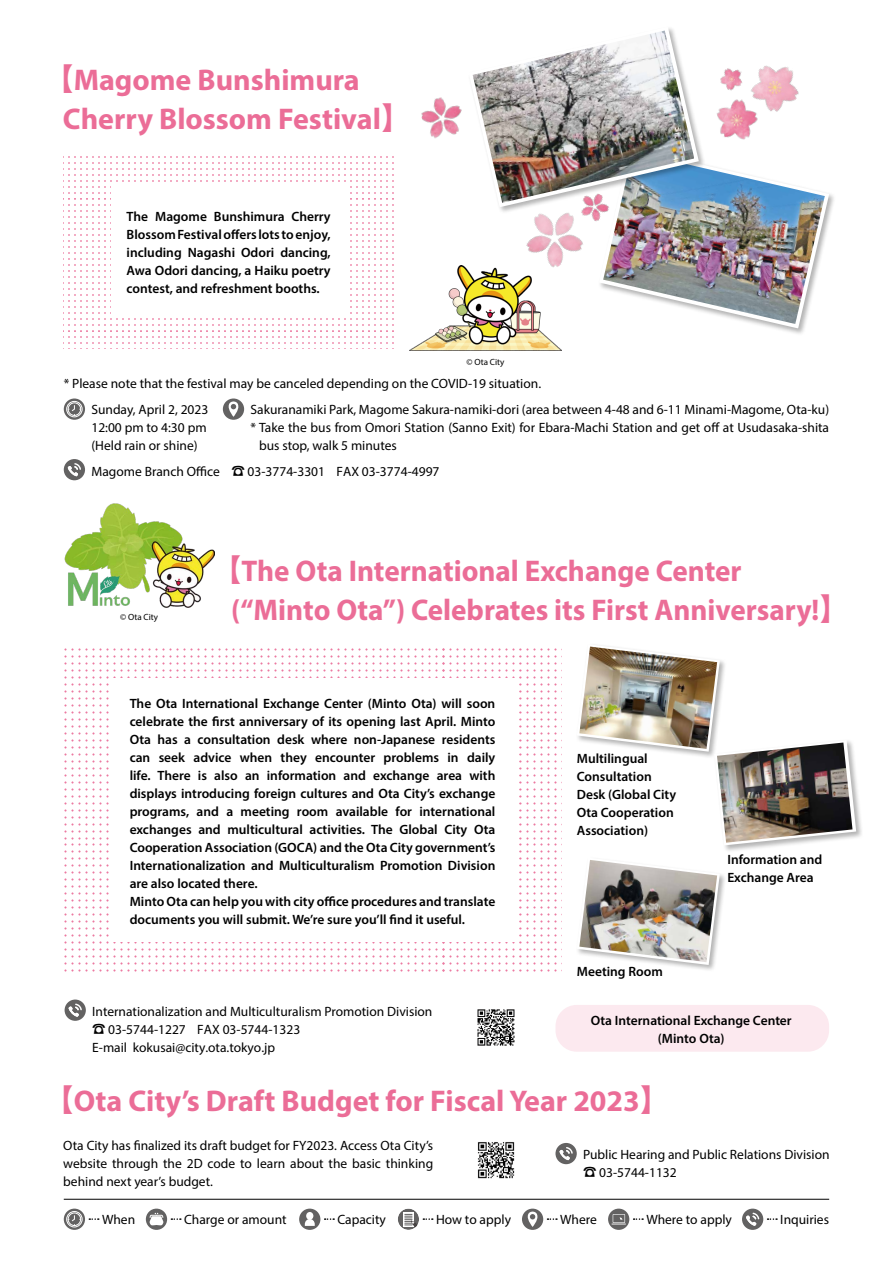
<style>
.page{position:relative;width:893px;height:1263px;background:#fff}
.page>*{position:absolute;margin:0;border:0;box-sizing:border-box;transform-origin:0 0}
.t1{font:700 30px/39px "Myriad Pro";color:#eb6d97}
.t2{font:600 13.5px/18px "Myriad Pro";color:#000}
.t3{font:13.5px/18px "Myriad Pro";color:#000}
.t4{font:9px "Myriad Pro";color:#000}
.s1{font-family:"Hiragino Sans W5";font-weight:400}
.s2{font-family:"Hiragino Sans W4"}
</style>
<div class="page">
<div style="left:555px;top:1005px;width:274px;height:47px;background:#fce9ef;border-radius:21px"></div>
<svg style="left:68px;top:156px;width:230px;height:38px"></svg>
<svg style="left:68px;top:198px;width:43px;height:68px"></svg>
<svg style="left:68px;top:270px;width:230px;height:62px"></svg>
<svg style="left:302px;top:156px;width:92px;height:38px"></svg>
<svg style="left:350px;top:198px;width:44px;height:68px"></svg>
<svg style="left:302px;top:270px;width:92px;height:62px"></svg>
<svg style="left:68px;top:336px;width:230px;height:13px"></svg>
<svg style="left:302px;top:336px;width:92px;height:13px"></svg>
<svg style="left:519px;top:648px;width:38px;height:192px"></svg>
<svg style="left:449px;top:648px;width:66px;height:30px"></svg>
<svg style="left:519px;top:843px;width:38px;height:129px"></svg>
<svg style="left:449px;top:942px;width:66px;height:30px"></svg>
<svg style="left:372px;top:648px;width:73px;height:30px"></svg>
<svg style="left:295px;top:648px;width:73px;height:30px"></svg>
<svg style="left:218px;top:648px;width:73px;height:30px"></svg>
<svg style="left:141px;top:648px;width:73px;height:30px"></svg>
<svg style="left:64px;top:648px;width:73px;height:192px"></svg>
<svg style="left:372px;top:942px;width:73px;height:30px"></svg>
<svg style="left:295px;top:942px;width:73px;height:30px"></svg>
<svg style="left:218px;top:942px;width:73px;height:30px"></svg>
<svg style="left:141px;top:942px;width:73px;height:30px"></svg>
<svg style="left:64px;top:843px;width:73px;height:129px"></svg>
<div style="left:111px;top:186px;width:235px;height:130px;background:#fff"></div>
<div style="left:109px;top:678px;width:407px;height:264px;background:#fff"></div>
<div style="left:555px;top:1143px;width:22px;height:21px;background:#636262;border-radius:50%"></div>
<svg style="left:559px;top:1147px;width:14px;height:13px"></svg>
<div style="left:65px;top:999px;width:21px;height:22px;background:#636262;border-radius:50%"></div>
<svg style="left:69px;top:1003px;width:13px;height:14px"></svg>
<div style="left:64px;top:459px;width:21px;height:21px;background:#636262;border-radius:50%"></div>
<svg style="left:68px;top:463px;width:13px;height:13px"></svg>
<svg style="left:64px;top:398px;width:21px;height:22px"></svg>
<div style="left:66px;top:401px;width:16px;height:16px;border:1px solid #fff;border-radius:50%"></div>
<div style="left:68px;top:403px;width:13px;height:13px;border:1px solid #fff;border-radius:50%"></div>
<svg style="left:68px;top:405px;width:13px;height:10px"></svg>
<div style="left:223px;top:398px;width:21px;height:22px;background:#636262;border-radius:50%"></div>
<svg style="left:228px;top:401px;width:11px;height:16px"></svg>
<img style="left:477px;top:1142px;width:38px;height:37px">
<img style="left:477px;top:1009px;width:38px;height:37px">
<hr style="left:64px;top:1199px;width:765px;height:1px;background:#000">
<div style="left:598px;top:147px;width:238px;height:189px;background:#000;opacity:.3"></div>
<div style="left:713px;top:739px;width:150px;height:114px;background:#000;opacity:.3"></div>
<img style="left:578px;top:646px;width:278px;height:199px">
<img style="left:717px;top:742px;width:135px;height:101px">
<div style="left:576px;top:856px;width:151px;height:116px;background:#000;opacity:.3"></div>
<svg style="left:577px;top:857px;width:143px;height:108px"></svg>
<img style="left:579px;top:860px;width:138px;height:102px">
<img style="left:472px;top:28px;width:357px;height:300px">
<img style="left:473px;top:31px;width:221px;height:172px">
<img style="left:421px;top:93px;width:53px;height:52px">
<img style="left:575px;top:189px;width:42px;height:41px">
<img style="left:513px;top:194px;width:82px;height:82px">
<img style="left:738px;top:48px;width:73px;height:73px">
<img style="left:708px;top:97px;width:53px;height:49px">
<img style="left:713px;top:63px;width:36px;height:36px">
<img style="left:64px;top:503px;width:150px;height:105px">
<img style="left:409px;top:266px;width:153px;height:84px">
<svg style="left:64px;top:1208px;width:21px;height:22px"></svg>
<div style="left:66px;top:1211px;width:16px;height:16px;border:1px solid #fff;border-radius:50%"></div>
<div style="left:68px;top:1213px;width:13px;height:13px;border:1px solid #fff;border-radius:50%"></div>
<svg style="left:68px;top:1215px;width:13px;height:10px"></svg>
<div style="left:299px;top:1208px;width:21px;height:22px;background:#636262;border-radius:50%"></div>
<div style="left:306px;top:1212px;width:7px;height:8px;background:#fff;border-radius:50%"></div>
<svg style="left:305px;top:1219px;width:10px;height:7px"></svg>
<div style="left:522px;top:1208px;width:21px;height:22px;background:#636262;border-radius:50%"></div>
<svg style="left:527px;top:1211px;width:11px;height:16px"></svg>
<div style="left:146px;top:1208px;width:21px;height:22px;background:#636262;border-radius:50%"></div>
<svg style="left:149px;top:1213px;width:15px;height:13px"></svg>
<svg style="left:398px;top:1208px;width:21px;height:22px"></svg>
<svg style="left:403px;top:1212px;width:11px;height:15px"></svg>
<svg style="left:608px;top:1208px;width:21px;height:22px"></svg>
<svg style="left:611px;top:1214px;width:15px;height:10px"></svg>
<div style="left:742px;top:1208px;width:21px;height:22px;background:#636262;border-radius:50%"></div>
<svg style="left:746px;top:1212px;width:13px;height:14px"></svg>
<svg style="left:89px;top:1218px;width:10px;height:2px"></svg>
<svg style="left:325px;top:1218px;width:9px;height:2px"></svg>
<svg style="left:547px;top:1218px;width:10px;height:2px"></svg>
<svg style="left:171px;top:1218px;width:10px;height:2px"></svg>
<svg style="left:405px;top:1214px;width:28px;height:16px"></svg>
<svg style="left:634px;top:1218px;width:9px;height:2px"></svg>
<svg style="left:767px;top:1218px;width:10px;height:2px"></svg>
<h1 class="t1" style="left:63px;top:59px;width:350px;text-indent:-19px"><span class="s1">【</span>Magome Bunshimura<br>Cherry Blossom Festival<span class="s1">】</span></h1>
<p class="t2" style="left:127px;top:207px;width:206px;text-align:justify">The Magome Bunshimura Cherry Blossom Festival offers lots to enjoy, including Nagashi Odori dancing, Awa Odori dancing, a Haiku poetry contest, and refreshment booths.</p>
<p class="t4" style="left:466px;top:356px;width:39px">© Ota City</p>
<p class="t3" style="left:64px;top:374px;width:479px">* Please note that the festival may be canceled depending on the COVID-19 situation.</p>
<p class="t3" style="left:91px;top:400px;width:118px">Sunday, April 2, 2023<br>12:00 pm to 4:30 pm (Held rain or shine)</p>
<p class="t3" style="left:250px;top:400px;width:580px">Sakuranamiki Park, Magome Sakura-namiki-dori (area between 4-48 and 6-11 Minami-Magome, Ota-ku)</p>
<p class="t3" style="left:250px;top:418px;width:580px">* Take the bus from Omori Station (Sanno Exit) for Ebara-Machi Station and get off at Usudasaka-shita</p>
<p class="t3" style="left:259px;top:436px;width:139px">bus stop, walk 5 minutes</p>
<p class="t3" style="left:91px;top:462px;width:350px">Magome Branch Office <span class="s2">☎</span> 03-3774-3301 FAX 03-3774-4997</p>
<p class="t4" style="left:120px;top:611px;width:39px">© Ota City</p>
<h1 class="t1" style="left:231px;top:551px;width:619px;text-indent:-19px"><span class="s1">【</span>The Ota International Exchange Center<br>(“Minto Ota”) Celebrates its First Anniversary!<span class="s1">】</span></h1>
<p class="t2" style="left:130px;top:694px;width:367px">The Ota International Exchange Center (Minto Ota) will soon celebrate the first anniversary of its opening last April. Minto Ota has a consultation desk where non-Japanese residents can seek advice when they encounter problems in daily life. There is also an information and exchange area with displays introducing foreign cultures and Ota City’s exchange programs, and a meeting room available for international exchanges and multicultural activities. The Global City Ota Cooperation Association (GOCA) and the Ota City government’s Internationalization and Multiculturalism Promotion Division are also located there.<br>Minto Ota can help you with city office procedures and translate documents you will submit. We’re sure you’ll find it useful.</p>
<p class="t3" style="left:92px;top:1002px;width:342px">Internationalization and Multiculturalism Promotion Division <span class="s2">☎</span> 03-5744-1227 FAX 03-5744-1323<br>E-mail kokusai@city.ota.tokyo.jp</p>
<p class="t2" style="left:577px;top:749px;width:101px">Multilingual<br>Consultation<br>Desk (Global City<br>Ota Cooperation<br>Association)</p>
<p class="t2" style="left:577px;top:962px;width:88px">Meeting Room</p>
<p class="t2" style="left:727px;top:850px;width:96px">Information and<br>Exchange Area</p>
<p class="t2" style="left:591px;top:1011px;width:202px;text-align:center">Ota International Exchange Center (Minto Ota)</p>
<h1 class="t1" style="left:44px;top:1080px;width:628px"><span class="s1">【</span>Ota City’s Draft Budget for Fiscal Year 2023<span class="s1">】</span></h1>
<p class="t3" style="left:583px;top:1145px;width:248px">Public Hearing and Public Relations Division <span class="s2">☎</span> 03-5744-1132</p>
<p class="t3" style="left:63px;top:1136px;width:371px;text-align:justify">Ota City has finalized its draft budget for FY2023. Access Ota City’s website through the 2D code to learn about the basic thinking behind next year’s budget.</p>
<p class="t3" style="left:102px;top:1210px;width:35px">When</p>
<p class="t3" style="left:184px;top:1210px;width:104px">Charge or amount</p>
<p class="t3" style="left:337px;top:1210px;width:50px">Capacity</p>
<p class="t3" style="left:436px;top:1210px;width:76px">How to apply</p>
<p class="t3" style="left:560px;top:1210px;width:38px">Where</p>
<p class="t3" style="left:646px;top:1210px;width:87px">Where to apply</p>
<p class="t3" style="left:780px;top:1210px;width:50px">Inquiries</p>
</div>
